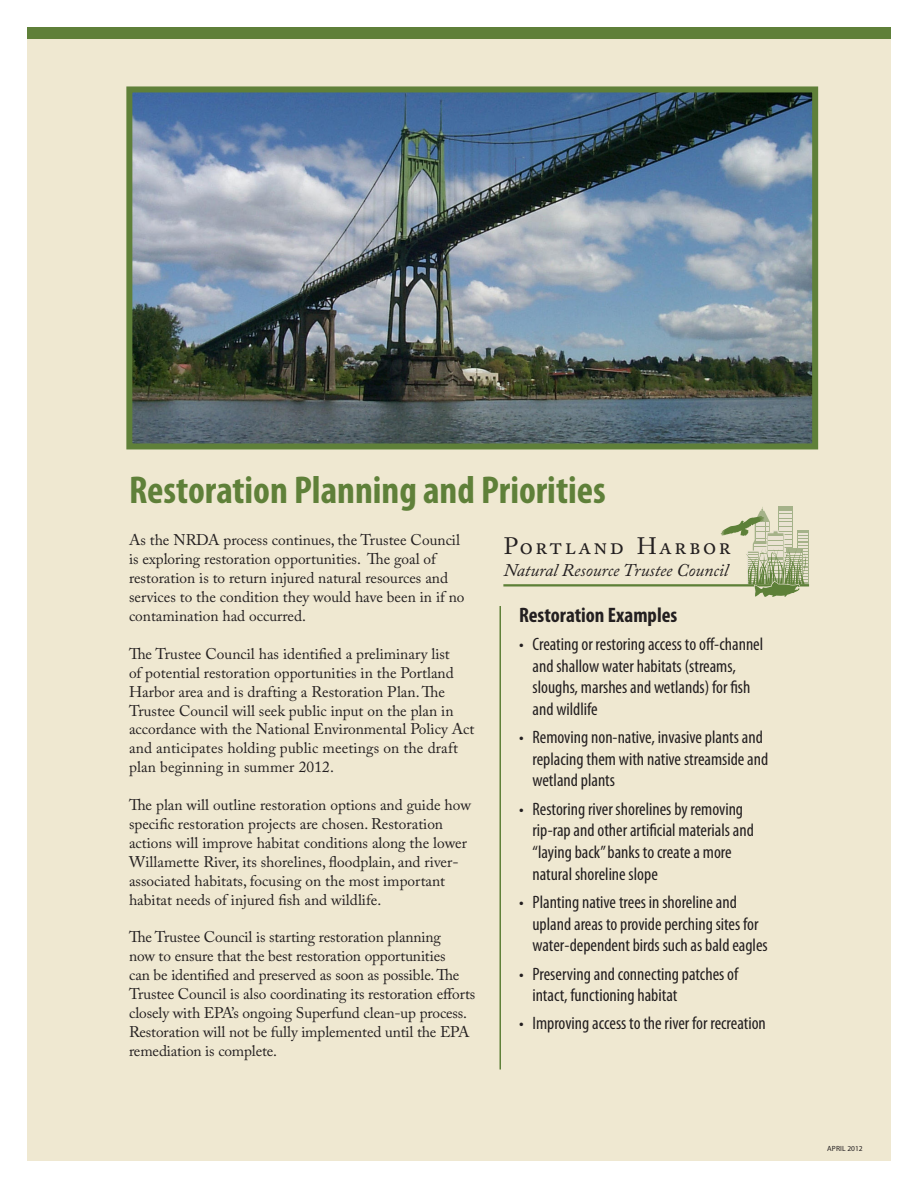
<style>
.page{position:relative;width:918px;height:1188px;background:#fff}
.page>*{position:absolute;margin:0;border:0;box-sizing:border-box;transform-origin:0 0}
.Body_Copy{font:700 condensed 39px "Myriad Pro";color:#5f8039}
.t1{font:23.55px "Adobe Caslon Pro";letter-spacing:.095em;color:#231f20}
.Header_2{font:700 condensed 21px "Myriad Pro";color:#231f20}
.Header_2-2{font:condensed 18px/21.6px "Myriad Pro";color:#231f20}
.t2{font:italic 17.85px "Adobe Caslon Pro";color:#231f20}
.Body_Copy-2{font:15.3px/18.9px "Adobe Caslon Pro";color:#231f20}
.Body_Copy-3{font:7.5px "Myriad Pro";letter-spacing:.02em;color:#231f20}
</style>
<div class="page">
<div style="left:27px;top:27px;width:864px;height:1134px;background:#efe8d1"></div>
<div style="left:797px;top:530px;width:12px;height:54px;background:#a5b289"></div>
<div style="left:778px;top:506px;width:15px;height:78px;background:#a5b289"></div>
<hr style="left:503px;top:584px;width:306px;height:3px;background:#5d8038">
<svg style="left:721px;top:507px;width:87px;height:90px"></svg>
<img style="left:133px;top:93px;width:678px;height:349px">
<div style="left:126px;top:86px;width:692px;height:363px;border:6px solid #5f8039"></div>
<hr style="left:500px;top:606px;width:1px;height:464px;background:#5f8039">
<div style="left:27px;top:27px;width:864px;height:11px;background:#5f8039"></div>
<p class="Body_Copy" style="left:129px;top:466px;width:478px">Restoration Planning and Priorities</p>
<p class="Body_Copy-2" style="left:129px;top:531px;width:337px">As the NRDA process continues, the Trustee Council is exploring restoration opportunities. The goal of restoration is to return injured natural resources and services to the condition they would have been in if no contamination had occurred.</p>
<p class="Body_Copy-2" style="left:129px;top:644px;width:347px">The Trustee Council has identified a preliminary list<br>of potential restoration opportunities in the Portland Harbor area and is drafting a Restoration Plan. The Trustee Council will seek public input on the plan in accordance with the National Environmental Policy Act and anticipates holding public meetings on the draft plan beginning in summer 2012.</p>
<p class="Body_Copy-2" style="left:129px;top:795px;width:343px">The plan will outline restoration options and guide how specific restoration projects are chosen. Restoration actions will improve habitat conditions along the lower Willamette River, its shorelines, floodplain, and river&shy;associated habitats, focusing on the most important habitat needs of injured fish and wildlife.</p>
<p class="Body_Copy-2" style="left:129px;top:928px;width:348px">The Trustee Council is starting restoration planning<br>now to ensure that the best restoration opportunities<br>can be identified and preserved as soon as possible. The Trustee Council is also coordinating its restoration efforts closely with EPA’s ongoing Superfund clean-up process.<br>Restoration will not be fully implemented until the EPA remediation is complete.</p>
<p class="t1" style="left:504px;top:532px;width:228px">Portland Harbor</p>
<p class="t2" style="left:504px;top:560px;width:226px">Natural Resource Trustee Council</p>
<p class="Header_2" style="left:519px;top:602px;width:160px">Restoration Examples</p>
<p class="Header_2-2" style="left:532px;top:633px;width:232px;text-indent:-14px">• Creating or restoring access to off-channel and shallow water habitats (streams, sloughs, marshes and wetlands) for fish and wildlife</p>
<p class="Header_2-2" style="left:532px;top:726px;width:237px;text-indent:-14px">• Removing non-native, invasive plants and replacing them with native streamside and wetland plants</p>
<p class="Header_2-2" style="left:532px;top:798px;width:223px;text-indent:-14px">• Restoring river shorelines by removing rip-rap and other artificial materials and “laying back”banks to create a more natural shoreline slope</p>
<p class="Header_2-2" style="left:532px;top:891px;width:237px;text-indent:-14px">• Planting native trees in shoreline and upland areas to provide perching sites for water-dependent birds such as bald eagles</p>
<p class="Header_2-2" style="left:532px;top:963px;width:207px;text-indent:-14px">• Preserving and connecting patches of intact, functioning habitat</p>
<p class="Header_2-2" style="left:519px;top:1012px;width:248px">• Improving access to the river for recreation</p>
<p class="Body_Copy-3" style="left:827px;top:1144px;width:37px">APRIL 2012</p>
</div>
